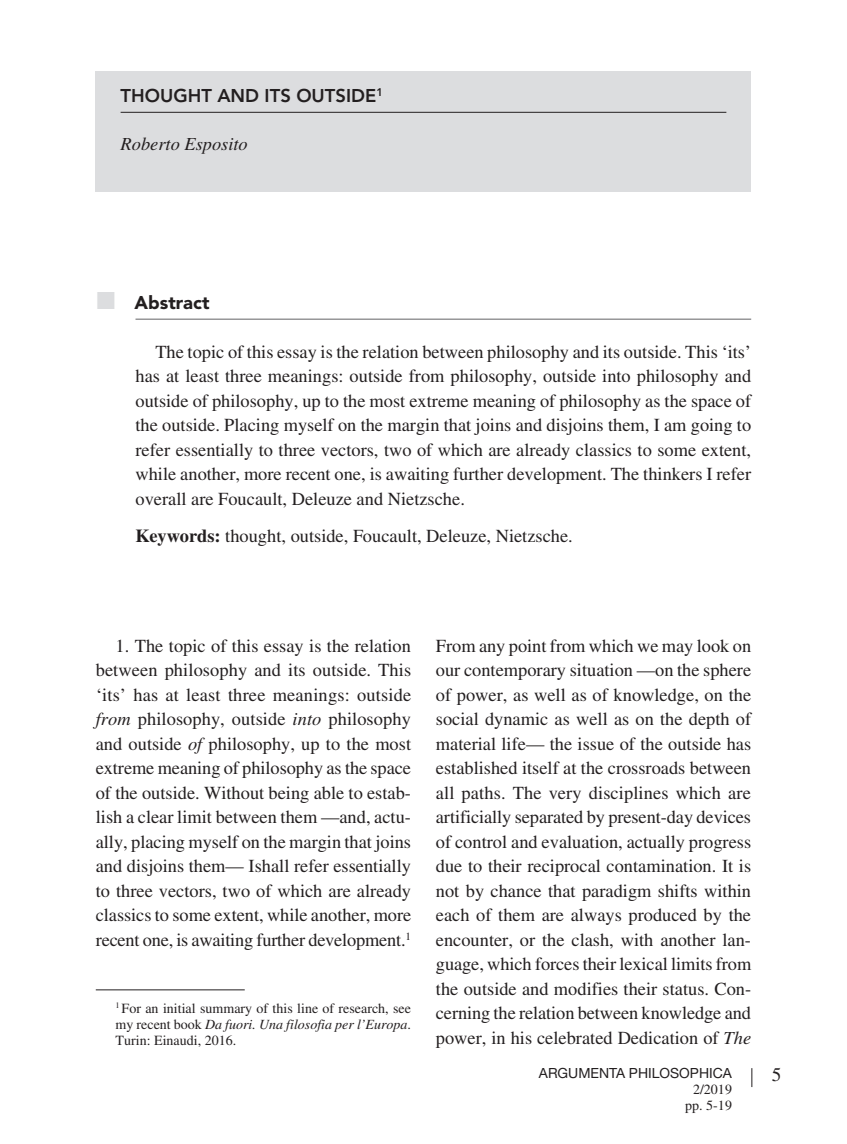
<style>
.page{position:relative;width:847px;height:1144px;background:#fff}
.page>*{position:absolute;margin:0;border:0;box-sizing:border-box;transform-origin:0 0}
.t1{font:19.25px "Times LT Std";color:#231f20}
.t2{font:18.38px/24.5px "Times LT Std";color:#231f20;text-align:justify}
.t3{font:800 18.38px "Avenir LT Std";color:#231f20}
.t4{font:italic 18.38px "Times LT Std";color:#231f20}
.t5{font:900 18.38px "Avenir LT Std";color:#231f20}
.t6{font:14px/15.8px "Times LT Std";color:#231f20;text-align:center}
.t7{font:14px "Helvetica Neue LT Std";color:#231f20}
.s1{color:#dcdddf}
.s2{font-weight:700}
.s3{font-style:italic}
</style>
<div class="page">
<svg style="left:751px;top:1068px;width:1px;height:19px"></svg>
<div style="left:96px;top:71px;width:655px;height:120px;background:#dcdddf"></div>
<hr style="left:121px;top:112px;width:605px;height:1px;background:#231f20">
<hr style="left:96px;top:989px;width:149px;height:1px;background:#231f20">
<hr style="left:135px;top:319px;width:616px;height:1px;background:#636366">
<p class="t3" style="left:121px;top:85px;width:264px">THOUGHT AND ITS OUTSIDE<sup>1</sup></p>
<p class="t4" style="left:121px;top:133px;width:129px">Roberto Esposito</p>
<p class="t5" style="left:96px;top:291px;width:115px"><span class="s1">■</span> Abstract</p>
<p class="t2" style="left:135px;top:339px;width:618px;text-indent:20px">The topic of this essay is the relation between philosophy and its outside. This ‘its’ has at least three meanings: outside from philosophy, outside into philosophy and outside of philosophy, up to the most extreme meaning of philosophy as the space of the outside. Placing myself on the margin that joins and disjoins them, I am going to refer essentially to three vectors, two of which are already classics to some extent, while another, more recent one, is awaiting further development. The thinkers I refer overall are Foucault, Deleuze and Nietzsche.</p>
<p class="t2" style="left:135px;top:523px;width:438px"><span class="s2">Keywords:</span> thought, outside, Foucault, Deleuze, Nietzsche.</p>
<p class="t2" style="left:96px;top:633px;width:317px;text-indent:20px">1. The topic of this essay is the relation between philosophy and its outside. This ‘its’ has at least three meanings: outside <span class="s3">from</span> philosophy, outside <span class="s3">into</span> philosophy and outside <span class="s3">of</span> philosophy, up to the most extreme meaning of philosophy as the space of the outside. Without being able to estab&shy;lish a clear limit between them —and, actu&shy;ally, placing myself on the margin that joins and disjoins them— Ishall refer essentially to three vectors, two of which are already classics to some extent, while another, more recent one, is awaiting further development.<sup>1</sup></p>
<p class="t6" style="left:116px;top:1000px;width:297px;text-align:justify"><sup>1</sup> For an initial summary of this line of research, see my recent book <span class="s3">Da fuori. Una filosofia per l’Europa</span>.<br>Turin: Einaudi, 2016.</p>
<p class="t2" style="left:436px;top:633px;width:317px;text-align:left">From any point from which we may look on our contemporary situation —on the sphere of power, as well as of knowledge, on the social dynamic as well as on the depth of material life— the issue of the outside has established itself at the crossroads between all paths. The very disciplines which are artificially separated by present-day devices of control and evaluation, actually progress due to their reciprocal contamination. It is not by chance that paradigm shifts within each of them are always produced by the encounter, or the clash, with another lan&shy;guage, which forces their lexical limits from the outside and modifies their status. Con&shy;cerning the relation between knowledge and power, in his celebrated Dedication of <span class="s3">The</span></p>
<p class="t7" style="left:538px;top:1065px;width:194px">ARGUMENTA PHILOSOPHICA</p>
<p class="t1" style="left:771px;top:1064px;width:11px">5</p>
<p class="t6" style="left:685px;top:1081px;width:48px">2/2019 pp. 5-19</p>
</div>
